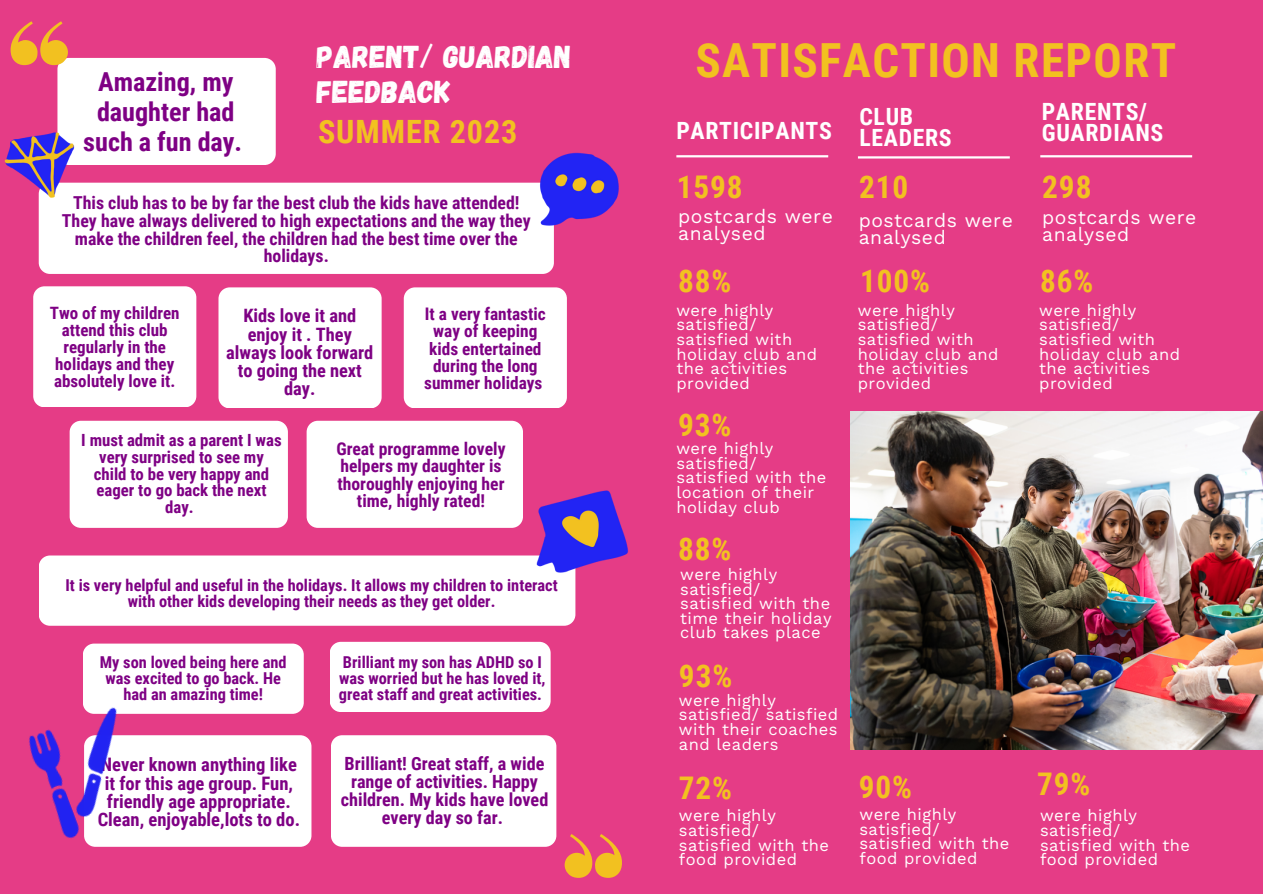
<style>
.page{position:relative;width:1263px;height:894px;background:#fff}
.page>*{position:absolute;margin:0;border:0;box-sizing:border-box;transform-origin:0 0}
.t1{font:700 46.95px "Roboto Condensed";letter-spacing:.03em;color:#f2c120}
.t2{font:700 32.1px "Roboto Condensed";letter-spacing:.03em;color:#f2c120}
.t3{font:31.5px/34.7px "Gagalin";color:#fff}
.t4{font:700 31.35px "Roboto Condensed";color:#f2c120}
.t5{font:700 31.2px "Roboto Condensed";letter-spacing:.03em;color:#f2c120}
.t6{font:700 26.1px/30.2px "Roboto Condensed";color:#7e0084;text-align:center}
.t7{font:700 23.7px/21.6px "Roboto Condensed";letter-spacing:.03em;color:#fff}
.t8{font:19.35px/16.8px "Work Sans";letter-spacing:.03em;color:#fff}
.t9{font:700 18.6px/18.3px "Roboto Condensed";color:#7e0084;text-align:center}
.t10{font:700 18.45px/18px "Roboto Condensed";color:#7e0084;text-align:center}
.t11{font:700 18.15px/18px "Roboto Condensed";color:#7e0084;text-align:center}
.t12{font:700 17.85px/17.5px "Roboto Condensed";color:#7e0084;text-align:center}
.t13{font:700 17.7px/17.5px "Roboto Condensed";color:#7e0084;text-align:center}
.t14{font:700 17.25px/17.2px "Roboto Condensed";color:#7e0084;text-align:center}
.t15{font:700 16.95px/17px "Roboto Condensed";color:#7e0084;text-align:center}
.t16{font:700 16.8px/16.8px "Roboto Condensed";color:#7e0084;text-align:center}
.t17{font:16.5px/14.5px "Work Sans";letter-spacing:.03em;color:#fff}
.t18{font:700 16.35px/16.2px "Roboto Condensed";color:#7e0084;text-align:center}
</style>
<div class="page">
<div style="left:0;top:0;width:1263px;height:893px;background:#e53c86"></div>
<hr style="left:676px;top:155px;width:152px;height:2px;background:#fff">
<hr style="left:858px;top:156px;width:152px;height:2px;background:#fff">
<hr style="left:1040px;top:155px;width:152px;height:2px;background:#fff">
<div style="left:57px;top:58px;width:219px;height:107px;background:#fff;border-radius:11px"></div>
<div style="left:307px;top:420px;width:216px;height:107px;background:#fff;border-radius:11px"></div>
<div style="left:39px;top:183px;width:515px;height:91px;background:#fff;border-radius:11px"></div>
<div style="left:70px;top:420px;width:218px;height:107px;background:#fff;border-radius:11px"></div>
<div style="left:404px;top:287px;width:163px;height:121px;background:#fff;border-radius:11px"></div>
<div style="left:218px;top:287px;width:164px;height:121px;background:#fff;border-radius:11px"></div>
<div style="left:33px;top:286px;width:163px;height:121px;background:#fff;border-radius:11px"></div>
<svg style="left:11px;top:21px;width:57px;height:44px"></svg>
<img style="left:536px;top:152px;width:83px;height:78px">
<img style="left:4px;top:129px;width:72px;height:71px">
<div style="left:331px;top:735px;width:225px;height:111px;background:#fff;border-radius:11px"></div>
<svg style="left:565px;top:834px;width:57px;height:43px"></svg>
<div style="left:39px;top:555px;width:536px;height:70px;background:#fff;border-radius:11px"></div>
<div style="left:84px;top:735px;width:227px;height:111px;background:#fff;border-radius:11px"></div>
<img style="left:533px;top:490px;width:96px;height:90px">
<div style="left:83px;top:643px;width:221px;height:70px;background:#fff;border-radius:11px"></div>
<img style="left:29px;top:705px;width:149px;height:142px">
<div style="left:330px;top:641px;width:221px;height:70px;background:#fff;border-radius:11px"></div>
<img style="left:850px;top:411px;width:413px;height:338px">
<p class="t6" style="left:83px;top:67px;width:160px">Amazing, my daughter had such a fun day.</p>
<p class="t3" style="left:317px;top:38px;width:256px">PARENT/ GUARDIAN<br>FEEDBACK</p>
<p class="t2" style="left:318px;top:114px;width:201px">SUMMER 2023</p>
<p class="t12" style="left:62px;top:194px;width:470px">This club has to be by far the best club the kids have attended!<br>They have always delivered to high expectations and the way they make the children feel, the children had the best time over the holidays.</p>
<p class="t15" style="left:50px;top:305px;width:131px">Two of my children attend this club regularly in the holidays and they absolutely love it.</p>
<p class="t10" style="left:226px;top:307px;width:149px">Kids love it and enjoy it . They always look forward to going the next day.</p>
<p class="t14" style="left:424px;top:305px;width:123px">It a very fantastic way of keeping kids entertained during the long summer holidays</p>
<p class="t16" style="left:81px;top:432px;width:202px">I must admit as a parent I was very surprised to see my child to be very happy and eager to go back the next day.</p>
<p class="t13" style="left:336px;top:439px;width:171px">Great programme lovely helpers my daughter is thoroughly enjoying her time, highly rated!</p>
<p class="t18" style="left:65px;top:577px;width:494px">It is very helpful and useful in the holidays. It allows my children to interact with other kids developing their needs as they get older.</p>
<p class="t18" style="left:100px;top:654px;width:188px">My son loved being here and was excited to go back. He had an amazing time!</p>
<p class="t9" style="left:98px;top:755px;width:204px">Never known anything like it for this age group. Fun, friendly age appropriate.<br>Clean, enjoyable,lots to do.</p>
<p class="t18" style="left:339px;top:654px;width:208px;text-align:left">Brilliant my son has ADHD so I was worried but he has loved it, great staff and great activities.</p>
<p class="t11" style="left:341px;top:754px;width:209px">Brilliant! Great staff, a wide range of activities. Happy children. My kids have loved every day so far.</p>
<p class="t1" style="left:695px;top:34px;width:482px">SATISFACTION REPORT</p>
<p class="t7" style="left:676px;top:120px;width:157px">PARTICIPANTS</p>
<p class="t5" style="left:677px;top:169px;width:67px">1598</p>
<p class="t8" style="left:678px;top:208px;width:156px">postcards were analysed</p>
<p class="t5" style="left:678px;top:263px;width:55px">88%</p>
<p class="t17" style="left:676px;top:303px;width:142px">were highly satisfied/ satisfied with holiday club and the activities provided</p>
<p class="t5" style="left:678px;top:406px;width:55px">93%</p>
<p class="t17" style="left:676px;top:441px;width:151px">were highly satisfied/ satisfied with the location of their holiday club</p>
<p class="t5" style="left:678px;top:531px;width:55px">88%</p>
<p class="t17" style="left:680px;top:566px;width:153px">were highly satisfied/ satisfied with the time their holiday club takes place</p>
<p class="t5" style="left:679px;top:658px;width:55px">93%</p>
<p class="t17" style="left:679px;top:692px;width:161px">were highly satisfied/ satisfied with their coaches and leaders</p>
<p class="t5" style="left:679px;top:769px;width:55px">72%</p>
<p class="t17" style="left:679px;top:808px;width:151px">were highly satisfied/ satisfied with the food provided</p>
<p class="t7" style="left:859px;top:106px;width:94px">CLUB<br>LEADERS</p>
<p class="t7" style="left:1042px;top:101px;width:123px">PARENTS/<br>GUARDIANS</p>
<p class="t5" style="left:859px;top:169px;width:51px">210</p>
<p class="t8" style="left:859px;top:212px;width:156px">postcards were analysed</p>
<p class="t5" style="left:860px;top:263px;width:71px">100%</p>
<p class="t17" style="left:858px;top:303px;width:142px">were highly satisfied/ satisfied with holiday club and the activities provided</p>
<p class="t4" style="left:1042px;top:169px;width:51px">298</p>
<p class="t8" style="left:1042px;top:209px;width:156px">postcards were analysed</p>
<p class="t5" style="left:1040px;top:263px;width:55px">86%</p>
<p class="t17" style="left:1039px;top:303px;width:142px">were highly satisfied/ satisfied with holiday club and the activities provided</p>
<p class="t5" style="left:859px;top:768px;width:55px">90%</p>
<p class="t17" style="left:859px;top:806px;width:151px">were highly satisfied/ satisfied with the food provided</p>
<p class="t5" style="left:1037px;top:765px;width:55px">79%</p>
<p class="t17" style="left:1040px;top:808px;width:151px">were highly satisfied/ satisfied with the food provided</p>
</div>
